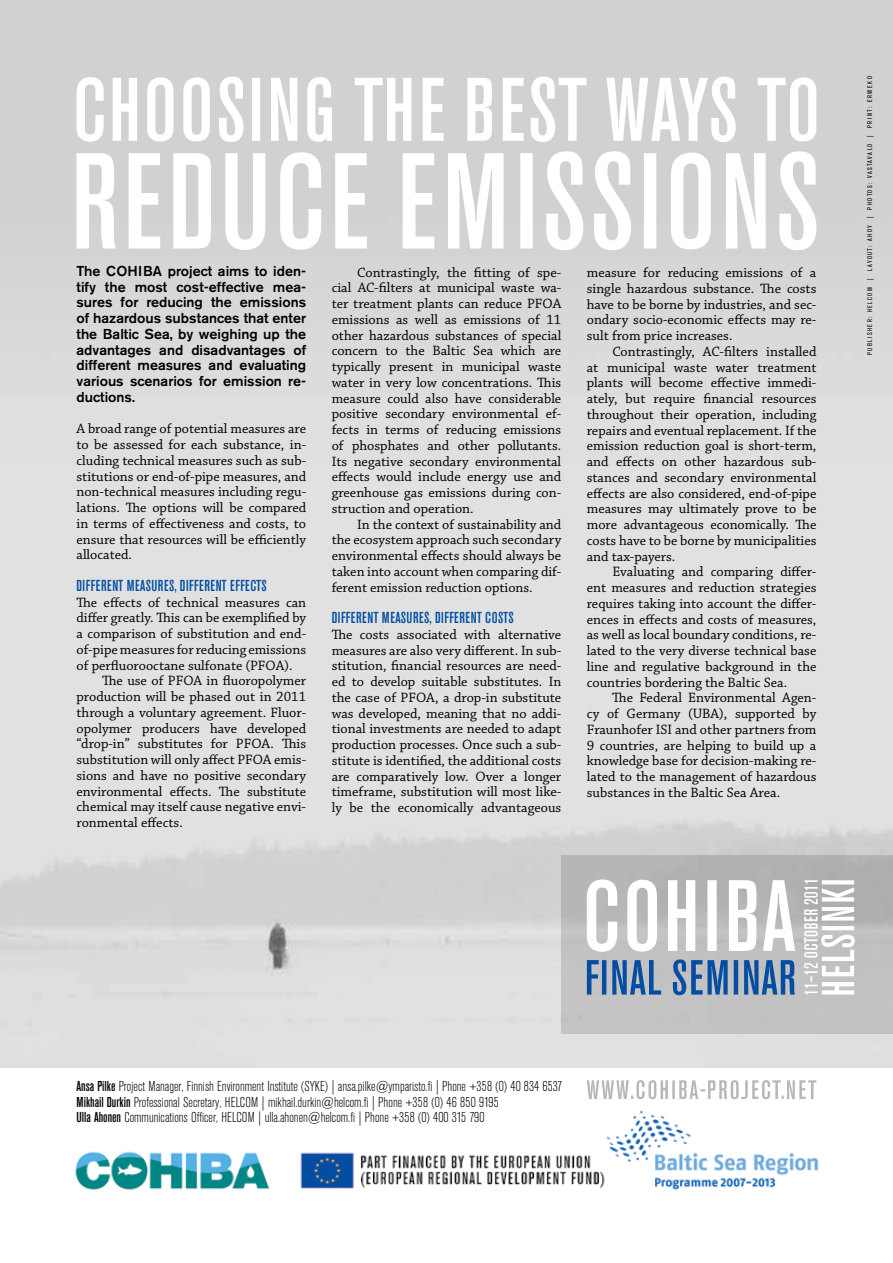
<style>
.page{position:relative;width:893px;height:1263px;background:#fff}
.page>*{position:absolute;margin:0;border:0;box-sizing:border-box;transform-origin:0 0}
.t1{font:500 condensed 15.75px "Akzidenz Grotesk BE";letter-spacing:.03em;color:#034ea2}
.t2{font:14.25px/15.8px "Chaparral Pro";color:#000;text-align:justify}
.t3{font:300 condensed 14.25px/15.8px "Akzidenz Grotesk BE";color:#000}
.t4{font:500 14.25px/15.8px "Akzidenz Grotesk BE";color:#000;text-align:justify}
.t5{font:condensed 6.75px "Akzidenz Grotesk BE";letter-spacing:.22em;color:#000}
.s1{font-weight:500}
</style>
<div class="page">
<img style="left:0;top:1067px;width:893px;height:123px">
<img style="left:0;top:0;width:893px;height:1067px">
<svg style="left:587px;top:1080px;width:229px;height:19px"></svg>
<svg style="left:77px;top:151px;width:739px;height:99px;fill:#d3d3d3"></svg>
<svg style="left:77px;top:77px;width:739px;height:65px;fill:#d1d1d1"></svg>
<div style="left:561px;top:855px;width:332px;height:178px;background:linear-gradient(to right,#c1bfbf,#bbb9b9)"></div>
<svg style="left:587px;top:959px;width:208px;height:36px;background:#6b8cb2"></svg>
<svg style="left:587px;top:879px;width:208px;height:73px"></svg>
<svg style="left:804px;top:880px;width:51px;height:114px"></svg>
<p class="t4" style="left:77px;top:263px;width:231px">The COHIBA project aims to iden&shy;tify the most cost-effective mea&shy;sures for reducing the emissions of hazardous substances that enter the Baltic Sea, by weighing up the advantages and disadvantages of different measures and evaluating various scenarios for emission re&shy;ductions.</p>
<p class="t2" style="left:77px;top:421px;width:231px">A broad range of potential measures are to be assessed for each substance, in&shy;cluding technical measures such as sub&shy;stitutions or end-of-pipe measures, and non-technical measures including regu&shy;lations. The options will be compared in terms of effectiveness and costs, to ensure that resources will be efficiently allocated.</p>
<p class="t1" style="left:77px;top:577px;width:192px">DIFFERENT MEASURES, DIFFERENT EFFECTS</p>
<p class="t2" style="left:77px;top:595px;width:231px">The effects of technical measures can</p>
<p class="t2" style="left:77px;top:610px;width:231px">differ greatly. This can be exemplified by</p>
<p class="t2" style="left:77px;top:626px;width:231px">a comparison of substitution and end-</p>
<p class="t2" style="left:77px;top:642px;width:231px">of-pipe measures for reducing emissions</p>
<p class="t2" style="left:77px;top:658px;width:217px">of perfluorooctane sulfonate (PFOA).</p>
<p class="t2" style="left:102px;top:673px;width:206px">The use of PFOA in fluoropolymer</p>
<p class="t2" style="left:77px;top:689px;width:231px">production will be phased out in 2011</p>
<p class="t2" style="left:77px;top:705px;width:231px">through a voluntary agreement. Fluor-</p>
<p class="t2" style="left:77px;top:721px;width:231px">opolymer producers have developed</p>
<p class="t2" style="left:77px;top:736px;width:231px">“drop-in” substitutes for PFOA. This</p>
<p class="t2" style="left:77px;top:752px;width:231px">substitution will only affect PFOA emis-</p>
<p class="t2" style="left:77px;top:768px;width:231px">sions and have no positive secondary</p>
<p class="t2" style="left:77px;top:784px;width:231px">environmental effects. The substitute</p>
<p class="t2" style="left:77px;top:799px;width:231px">chemical may itself cause negative envi-</p>
<p class="t2" style="left:77px;top:815px;width:108px">ronmental effects.</p>
<p class="t2" style="left:332px;top:265px;width:231px;text-indent:26px">Contrastingly, the fitting of spe&shy;cial AC-filters at municipal waste wa&shy;ter treatment plants can reduce PFOA emissions as well as emissions of 11 other hazardous substances of special concern to the Baltic Sea which are typically present in municipal waste water in very low concentrations. This measure could also have considerable positive secondary environmental ef&shy;fects in terms of reducing emissions of phosphates and other pollutants.<br>Its negative secondary environmental effects would include energy use and greenhouse gas emissions during con&shy;struction and operation.</p>
<p class="t2" style="left:332px;top:517px;width:231px;text-indent:26px">In the context of sustainability and the ecosystem approach such secondary environmental effects should always be taken into account when comparing dif&shy;ferent emission reduction options.</p>
<p class="t1" style="left:332px;top:609px;width:184px">DIFFERENT MEASURES, DIFFERENT COSTS</p>
<p class="t2" style="left:332px;top:627px;width:231px">The costs associated with alternative measures are also very different. In sub&shy;stitution, financial resources are need&shy;ed to develop suitable substitutes. In the case of PFOA, a drop-in substitute was developed, meaning that no addi&shy;tional investments are needed to adapt production processes. Once such a sub&shy;stitute is identified, the additional costs are comparatively low. Over a longer timeframe, substitution will most like&shy;ly be the economically advantageous</p>
<p class="t2" style="left:587px;top:265px;width:231px">measure for reducing emissions of a single hazardous substance. The costs have to be borne by industries, and sec&shy;ondary socio-economic effects may re&shy;sult from price increases.</p>
<p class="t2" style="left:587px;top:344px;width:231px;text-indent:26px">Contrastingly, AC-filters installed at municipal waste water treatment plants will become effective immedi&shy;ately, but require financial resources throughout their operation, including repairs and eventual replacement. If the emission reduction goal is short-term, and effects on other hazardous sub&shy;stances and secondary environmental effects are also considered, end-of-pipe measures may ultimately prove to be more advantageous economically. The costs have to be borne by municipalities and tax-payers.</p>
<p class="t2" style="left:587px;top:565px;width:231px;text-indent:26px">Evaluating and comparing differ&shy;ent measures and reduction strategies requires taking into account the differ&shy;ences in effects and costs of measures, as well as local boundary conditions, re&shy;lated to the very diverse technical base line and regulative background in the countries bordering the Baltic Sea.</p>
<p class="t2" style="left:587px;top:690px;width:231px;text-indent:26px">The Federal Environmental Agen&shy;cy of Germany (UBA), supported by Fraunhofer ISI and other partners from 9 countries, are helping to build up a knowledge base for decision-making re&shy;lated to the management of hazardous substances in the Baltic Sea Area.</p>
<p class="t5" style="left:866px;top:355px;width:280px;rotate:-90deg">PUBLISHER: HELCOM | LAYOUT: AHOY | PHOTOS: VASTAVALO | PRINT: ERWEKO</p>
<p class="t3" style="left:77px;top:1078px;width:487px"><span class="s1">ANSA PILKE</span> Project Manager, Finnish Environment Institute (SYKE) | ansa.pilke@ymparisto.fi | Phone +358 (0) 40 834 6537<br><span class="s1">MIKHAIL DURKIN</span> Professional Secretary, HELCOM | mikhail.durkin@helcom.fi | Phone +358 (0) 46 850 9195<br><span class="s1">ULLA AHONEN</span> Communications Officer, HELCOM | ulla.ahonen@helcom.fi | Phone +358 (0) 400 315 790</p>
</div>
